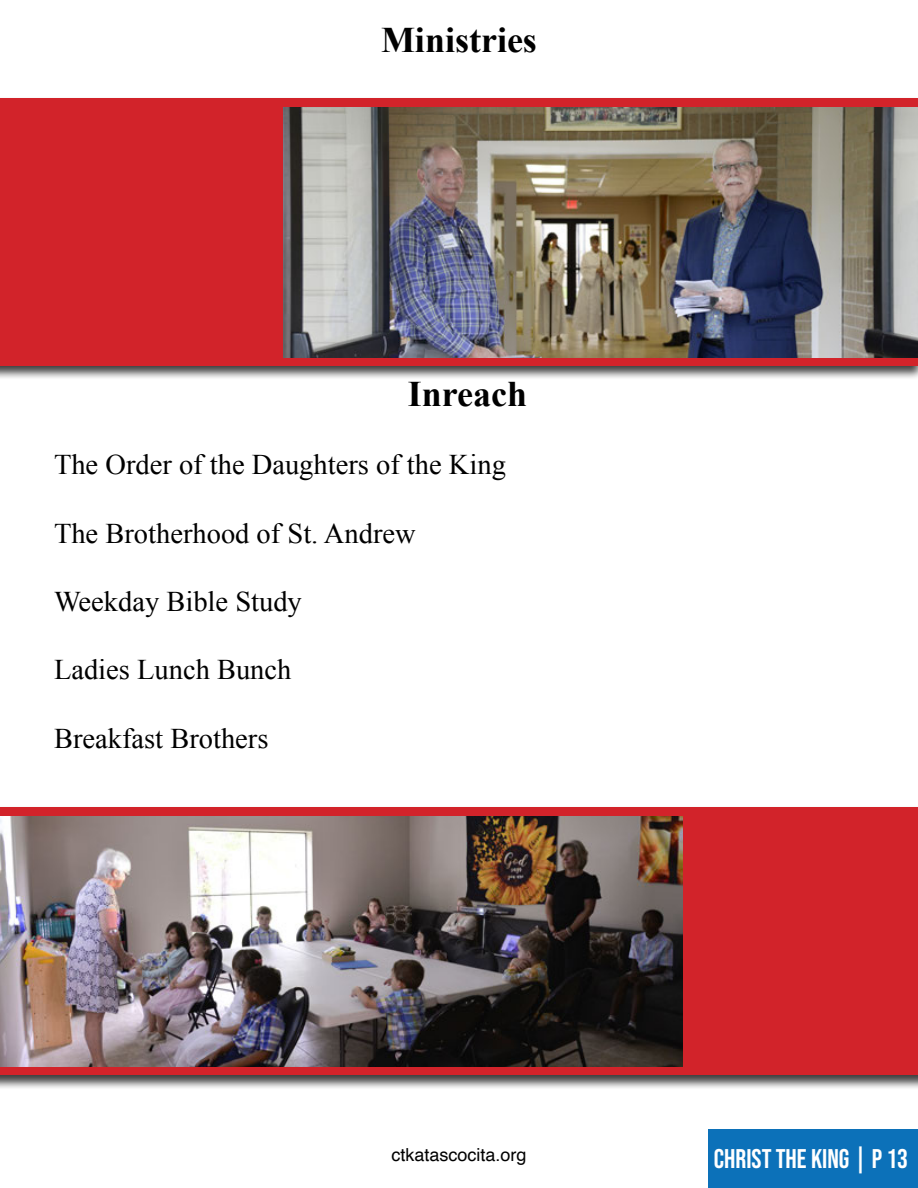
<style>
.page{position:relative;width:918px;height:1188px;background:#fff}
.page>*{position:absolute;margin:0;border:0;box-sizing:border-box;transform-origin:0 0}
.t1{font:700 36px "Times New Roman";color:#000}
.t2{font:28.5px "Times New Roman";color:#000}
.t3{font:27px "Bebas Neue";color:#fff}
.t4{font:18px "Helvetica";color:#000}
</style>
<div class="page">
<div style="left:708px;top:1129px;width:210px;height:59px;background:#0c71b9"></div>
<div style="left:0;top:806px;width:918px;height:284px;background:#000;opacity:.75"></div>
<div style="left:0;top:807px;width:918px;height:268px;background:#d2232a"></div>
<div style="left:0;top:96px;width:918px;height:284px;background:#000;opacity:.75"></div>
<div style="left:0;top:98px;width:918px;height:268px;background:#d2232a"></div>
<img style="left:283px;top:108px;width:635px;height:250px">
<img style="left:0;top:817px;width:683px;height:249px">
<p class="t1" style="left:381px;top:15px;width:157px">Ministries</p>
<p class="t1" style="left:408px;top:369px;width:121px">Inreach</p>
<p class="t2" style="left:54px;top:446px;width:453px">The Order of the Daughters of the King</p>
<p class="t2" style="left:54px;top:514px;width:363px">The Brotherhood of St. Andrew</p>
<p class="t2" style="left:54px;top:582px;width:249px">Weekday Bible Study</p>
<p class="t2" style="left:54px;top:651px;width:239px">Ladies Lunch Bunch</p>
<p class="t2" style="left:54px;top:719px;width:216px">Breakfast Brothers</p>
<p class="t4" style="left:391px;top:1141px;width:137px">ctkatascocita.org</p>
<p class="t3" style="left:714px;top:1143px;width:196px">CHRIST THE KING | P 13</p>
</div>
